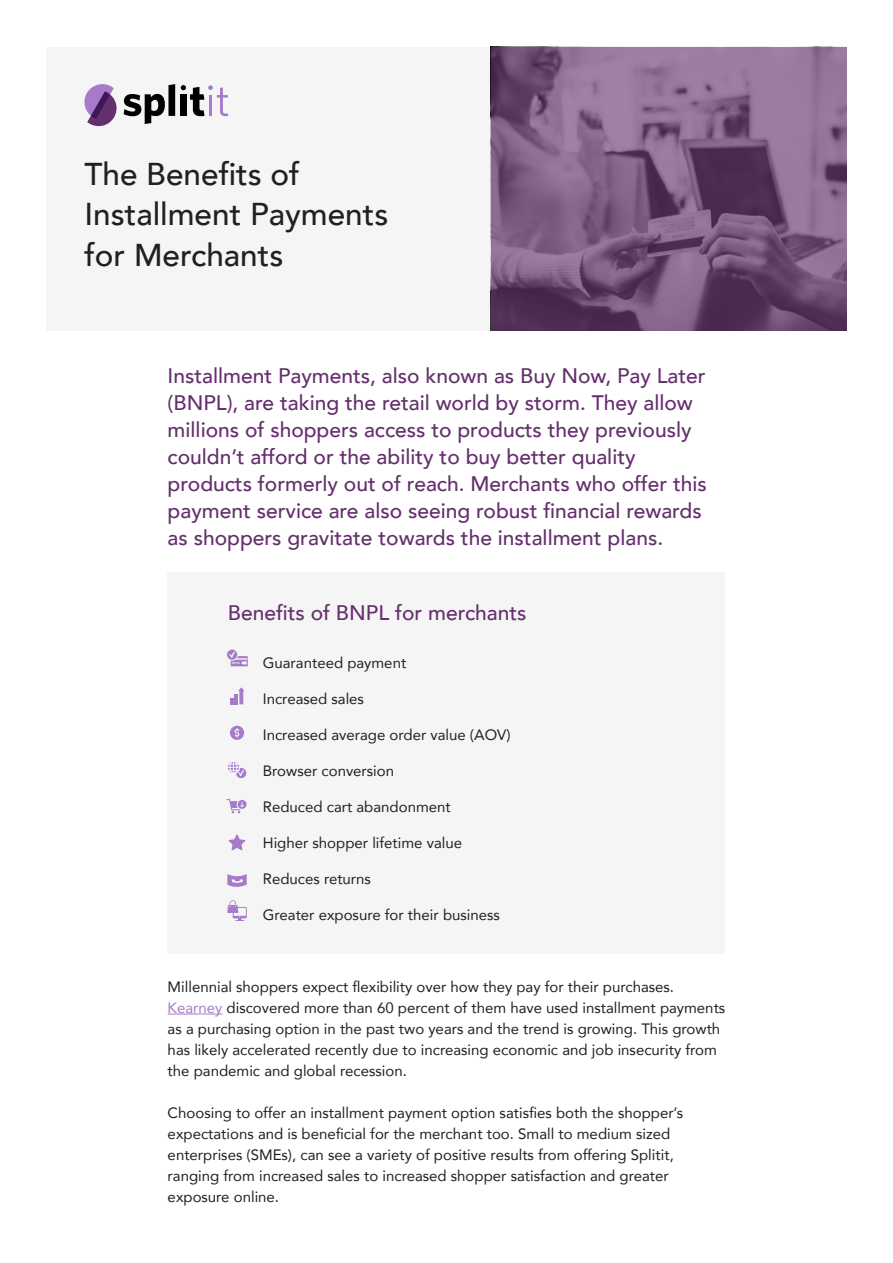
<style>
.page{position:relative;width:893px;height:1263px;background:#fff}
.page>*{position:absolute;margin:0;border:0;box-sizing:border-box;transform-origin:0 0}
.t1{font:500 31.5px/40.5px "Avenir";color:#231f20}
.t2{font:500 21px/27px "Avenir";color:#642f6c}
.t3{font:15px/21px "Avenir";color:#231f20}
.s1{color:#a67ac9}
</style>
<div class="page">
<div style="left:47px;top:47px;width:444px;height:284px;background:#f5f5f5"></div>
<svg style="left:84px;top:84px;width:91px;height:43px"></svg>
<div style="left:180px;top:94px;width:7px;height:22px;background:#000"></div>
<svg style="left:181px;top:85px;width:47px;height:31px"></svg>
<div style="left:168px;top:572px;width:557px;height:381px;background:#f5f5f5"></div>
<svg style="left:491px;top:47px;width:355px;height:284px;background:#7b5b80"></svg>
<hr style="left:168px;top:1014px;width:54px;height:1px;background:#a67ac9">
<svg style="left:227px;top:649px;width:11px;height:11px"></svg>
<div style="left:226px;top:649px;width:12px;height:11px;border:1px solid #f5f5f5;border-radius:50%"></div>
<svg style="left:229px;top:652px;width:19px;height:14px"></svg>
<svg style="left:236px;top:767px;width:11px;height:12px"></svg>
<div style="left:235px;top:767px;width:12px;height:12px;border:1px solid #f5f5f5;border-radius:50%"></div>
<svg style="left:228px;top:762px;width:16px;height:14px"></svg>
<svg style="left:230px;top:726px;width:14px;height:14px"></svg>
<svg style="left:227px;top:874px;width:20px;height:13px"></svg>
<div style="left:237px;top:799px;width:11px;height:11px;border:1px solid #f5f5f5;border-radius:50%"></div>
<svg style="left:226px;top:799px;width:21px;height:14px"></svg>
<svg style="left:229px;top:834px;width:16px;height:16px"></svg>
<svg style="left:227px;top:900px;width:20px;height:21px"></svg>
<svg style="left:230px;top:687px;width:14px;height:17px"></svg>
<h1 class="t1" style="left:84px;top:152px;width:305px">The Benefits of<br>Installment Payments for Merchants</h1>
<p class="t2" style="left:168px;top:361px;width:541px">Installment Payments, also known as Buy Now, Pay Later (BNPL), are taking the retail world by storm. They allow millions of shoppers access to products they previously couldn’t afford or the ability to buy better quality products formerly out of reach. Merchants who offer this payment service are also seeing robust financial rewards as shoppers gravitate towards the installment plans.</p>
<h2 class="t2" style="left:228px;top:598px;width:300px">Benefits of BNPL for merchants</h2>
<p class="t3" style="left:263px;top:651px;width:145px">Guaranteed payment</p>
<p class="t3" style="left:263px;top:687px;width:103px">Increased sales</p>
<p class="t3" style="left:263px;top:723px;width:249px">Increased average order value (AOV)</p>
<p class="t3" style="left:263px;top:759px;width:133px">Browser conversion</p>
<p class="t3" style="left:263px;top:795px;width:189px">Reduced cart abandonment</p>
<p class="t3" style="left:263px;top:831px;width:201px">Higher shopper lifetime value</p>
<p class="t3" style="left:263px;top:867px;width:110px">Reduces returns</p>
<p class="t3" style="left:263px;top:903px;width:239px">Greater exposure for their business</p>
<p class="t3" style="left:168px;top:976px;width:559px">Millennial shoppers expect flexibility over how they pay for their purchases.<br><span class="s1">Kearney</span> discovered more than 60 percent of them have used installment payments as a purchasing option in the past two years and the trend is growing. This growth has likely accelerated recently due to increasing economic and job insecurity from the pandemic and global recession.</p>
<p class="t3" style="left:168px;top:1102px;width:517px">Choosing to offer an installment payment option satisfies both the shopper’s expectations and is beneficial for the merchant too. Small to medium sized enterprises (SMEs), can see a variety of positive results from offering Splitit, ranging from increased sales to increased shopper satisfaction and greater exposure online.</p>
</div>
